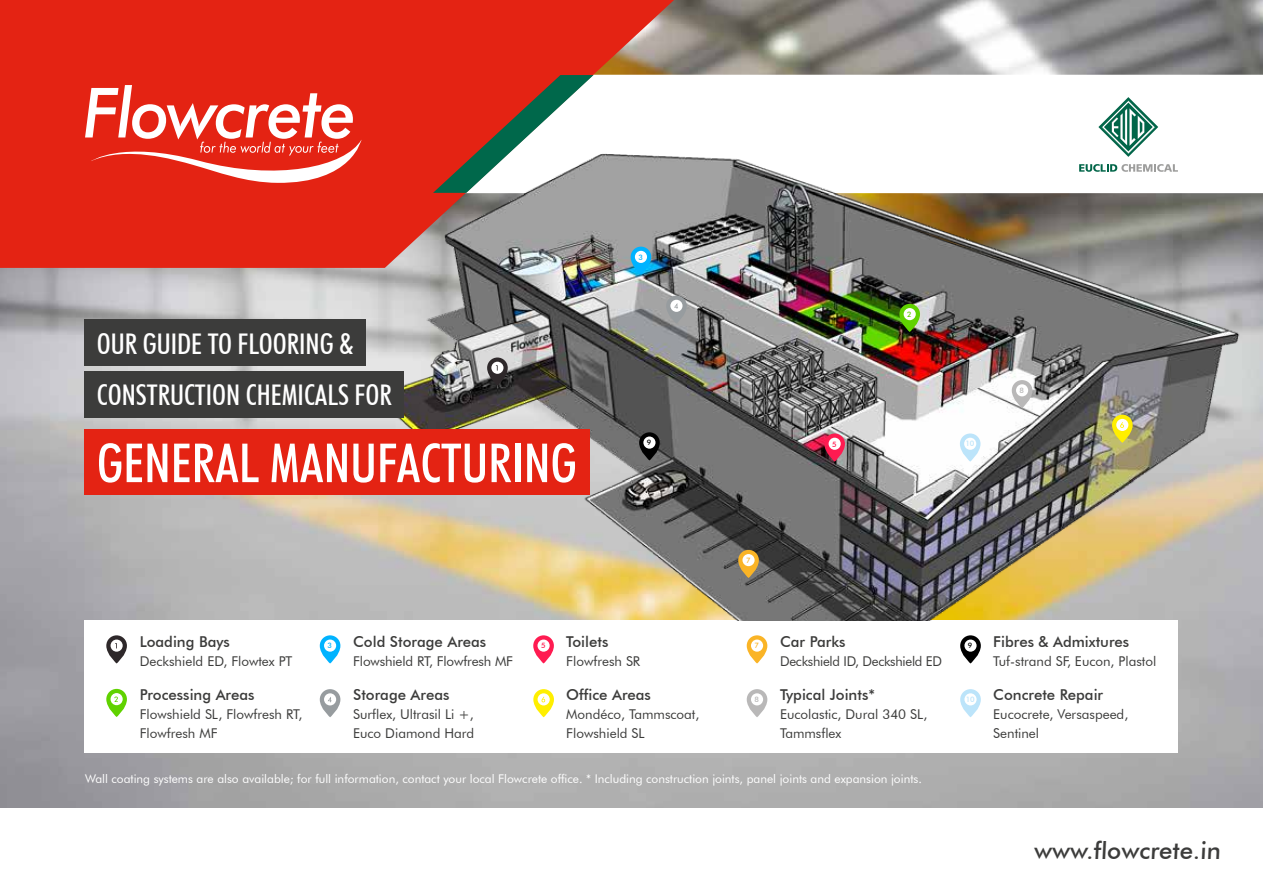
<style>
.page{position:relative;width:1263px;height:893px;background:#fff}
.page>*{position:absolute;margin:0;border:0;box-sizing:border-box;transform-origin:0 0}
.t1{font:500 condensed 54px "Futura BT";color:#fff}
.t2{font:500 condensed 28.5px "Futura BT";color:#fff}
.t3{font:500 24px "Futura BT";color:#3c3c3b}
.t4{font:500 15px "Futura BT";color:#3c3c3b}
.t5{font:13.5px/18.9px "Futura BT";color:#3c3c3b}
.t6{font:13.5px "Futura BT";letter-spacing:-.02em;color:#3c3c3b}
.t7{font:12px "Futura BT";color:#fff}
.t8{font:500 7.5px "Futura BT";color:#bce4fa}
.t9{font:500 7.5px "Futura BT";color:#00b3ff}
.t10{font:500 7.5px "Futura BT";color:#b9b8b8}
.t11{font:500 7.5px "Futura BT";color:#000}
.t12{font:500 7.5px "Futura BT";color:#fab426}
.t13{font:500 7.5px "Futura BT";color:#ff1b51}
.t14{font:500 7.5px "Futura BT";color:#60d200}
</style>
<div class="page">
<img style="left:0;top:0;width:1263px;height:808px">
<div style="left:0;top:0;width:674px;height:268px;background:#e42313"></div>
<svg style="left:85px;top:85px;width:276px;height:98px"></svg>
<div style="left:85px;top:620px;width:1093px;height:133px;background:#fff"></div>
<svg style="left:106px;top:689px;width:21px;height:28px"></svg>
<div style="left:111px;top:693px;width:12px;height:12px;background:#fff;border-radius:50%"></div>
<svg style="left:114px;top:697px;width:4px;height:5px"></svg>
<svg style="left:106px;top:635px;width:21px;height:28px"></svg>
<svg style="left:111px;top:639px;width:12px;height:13px"></svg>
<svg style="left:320px;top:635px;width:20px;height:28px"></svg>
<div style="left:324px;top:639px;width:12px;height:13px;background:#fff;border-radius:50%"></div>
<img style="left:378px;top:50px;width:885px;height:570px">
<div style="left:84px;top:371px;width:320px;height:47px;background:#3c3c3b"></div>
<div style="left:84px;top:320px;width:282px;height:46px;background:#3c3c3b"></div>
<div style="left:84px;top:429px;width:506px;height:65px;background:#e42313"></div>
<svg style="left:487px;top:357px;width:21px;height:29px"></svg>
<div style="left:491px;top:362px;width:12px;height:12px;background:#fff;border-radius:50%"></div>
<svg style="left:496px;top:365px;width:2px;height:6px"></svg>
<svg style="left:899px;top:304px;width:21px;height:28px"></svg>
<div style="left:904px;top:308px;width:12px;height:12px;background:#fff;border-radius:50%"></div>
<svg style="left:631px;top:247px;width:20px;height:28px"></svg>
<div style="left:635px;top:251px;width:12px;height:12px;background:#fff;border-radius:50%"></div>
<svg style="left:320px;top:689px;width:20px;height:28px"></svg>
<div style="left:324px;top:693px;width:12px;height:12px;background:#fff;border-radius:50%"></div>
<svg style="left:328px;top:697px;width:4px;height:5px"></svg>
<svg style="left:666px;top:296px;width:21px;height:28px"></svg>
<div style="left:670px;top:300px;width:12px;height:12px;background:#fff;border-radius:50%"></div>
<svg style="left:674px;top:303px;width:4px;height:6px"></svg>
<svg style="left:533px;top:689px;width:21px;height:28px"></svg>
<svg style="left:538px;top:693px;width:12px;height:12px"></svg>
<svg style="left:541px;top:697px;width:4px;height:5px"></svg>
<svg style="left:1112px;top:415px;width:21px;height:28px"></svg>
<div style="left:1116px;top:419px;width:12px;height:12px;background:#fff;border-radius:50%"></div>
<svg style="left:1120px;top:422px;width:4px;height:6px"></svg>
<svg style="left:747px;top:689px;width:20px;height:28px"></svg>
<div style="left:751px;top:693px;width:12px;height:12px;background:#fff;border-radius:50%"></div>
<svg style="left:639px;top:432px;width:21px;height:28px"></svg>
<div style="left:643px;top:436px;width:12px;height:13px;background:#fff;border-radius:50%"></div>
<svg style="left:960px;top:689px;width:21px;height:28px"></svg>
<div style="left:964px;top:693px;width:12px;height:12px;background:#fff;border-radius:50%"></div>
<svg style="left:960px;top:433px;width:20px;height:29px"></svg>
<div style="left:964px;top:438px;width:12px;height:12px;background:#fff;border-radius:50%"></div>
<svg style="left:747px;top:635px;width:20px;height:28px"></svg>
<div style="left:751px;top:639px;width:12px;height:13px;background:#fff;border-radius:50%"></div>
<svg style="left:738px;top:550px;width:21px;height:28px"></svg>
<div style="left:742px;top:554px;width:13px;height:12px;background:#fff;border-radius:50%"></div>
<svg style="left:960px;top:635px;width:21px;height:28px"></svg>
<div style="left:964px;top:639px;width:12px;height:13px;background:#fff;border-radius:50%"></div>
<svg style="left:1012px;top:380px;width:20px;height:28px"></svg>
<div style="left:1016px;top:384px;width:12px;height:12px;background:#fff;border-radius:50%"></div>
<svg style="left:533px;top:635px;width:21px;height:28px"></svg>
<svg style="left:537px;top:639px;width:13px;height:13px"></svg>
<svg style="left:824px;top:433px;width:21px;height:29px"></svg>
<div style="left:828px;top:438px;width:13px;height:12px;background:#fff;border-radius:50%"></div>
<h2 class="t2" style="left:97px;top:326px;width:258px">OUR GUIDE TO FLOORING &amp;</h2>
<h2 class="t2" style="left:97px;top:378px;width:297px">CONSTRUCTION CHEMICALS FOR</h2>
<h1 class="t1" style="left:97px;top:430px;width:482px">GENERAL MANUFACTURING</h1>
<p class="t9" style="left:638px;top:252px;width:6px">3</p>
<p class="t11" style="left:647px;top:438px;width:6px">9</p>
<p class="t13" style="left:832px;top:439px;width:6px">5</p>
<p class="t14" style="left:907px;top:310px;width:6px">2</p>
<p class="t8" style="left:965px;top:439px;width:11px">10</p>
<p class="t10" style="left:1019px;top:386px;width:6px">8</p>
<p class="t12" style="left:746px;top:556px;width:6px">7</p>
<p class="t4" style="left:140px;top:632px;width:92px">Loading Bays</p>
<p class="t5" style="left:140px;top:651px;width:154px">Deckshield ED, Flowtex PT</p>
<p class="t9" style="left:328px;top:641px;width:6px">3</p>
<p class="t4" style="left:353px;top:632px;width:135px">Cold Storage Areas</p>
<p class="t5" style="left:353px;top:651px;width:161px">Flowshield RT, Flowfresh MF</p>
<p class="t13" style="left:541px;top:641px;width:6px">5</p>
<p class="t4" style="left:566px;top:632px;width:44px">Toilets</p>
<p class="t5" style="left:566px;top:651px;width:75px">Flowfresh SR</p>
<p class="t12" style="left:754px;top:641px;width:6px">7</p>
<p class="t4" style="left:780px;top:632px;width:67px">Car Parks</p>
<p class="t6" style="left:780px;top:653px;width:163px">Deckshield ID, Deckshield ED</p>
<p class="t11" style="left:968px;top:641px;width:6px">9</p>
<p class="t4" style="left:993px;top:632px;width:138px">Fibres &amp; Admixtures</p>
<p class="t5" style="left:993px;top:651px;width:165px">Tuf-strand SF, Eucon, Plastol</p>
<p class="t4" style="left:140px;top:686px;width:116px">Processing Areas</p>
<p class="t5" style="left:140px;top:705px;width:164px">Flowshield SL, Flowfresh RT,<br>Flowfresh MF</p>
<p class="t4" style="left:353px;top:686px;width:98px">Storage Areas</p>
<p class="t5" style="left:353px;top:705px;width:123px">Surflex, Ultrasil Li +,<br>Euco Diamond Hard</p>
<p class="t4" style="left:566px;top:686px;width:86px">Office Areas</p>
<p class="t5" style="left:566px;top:705px;width:135px">Mondéco, Tammscoat,<br>Flowshield SL</p>
<p class="t10" style="left:754px;top:695px;width:6px">8</p>
<p class="t4" style="left:780px;top:686px;width:96px">Typical Joints*</p>
<p class="t5" style="left:780px;top:705px;width:149px">Eucolastic, Dural 340 SL,<br>Tammsflex</p>
<p class="t8" style="left:966px;top:695px;width:11px">10</p>
<p class="t4" style="left:993px;top:686px;width:111px">Concrete Repair</p>
<p class="t5" style="left:993px;top:705px;width:137px">Eucocrete, Versaspeed,<br>Sentinel</p>
<p class="t7" style="left:85px;top:772px;width:838px">Wall coating systems are also available; for full information, contact your local Flowcrete office. * Including construction joints, panel joints and expansion joints.</p>
<h3 class="t3" style="left:1034px;top:836px;width:190px">www.flowcrete.in</h3>
</div>
